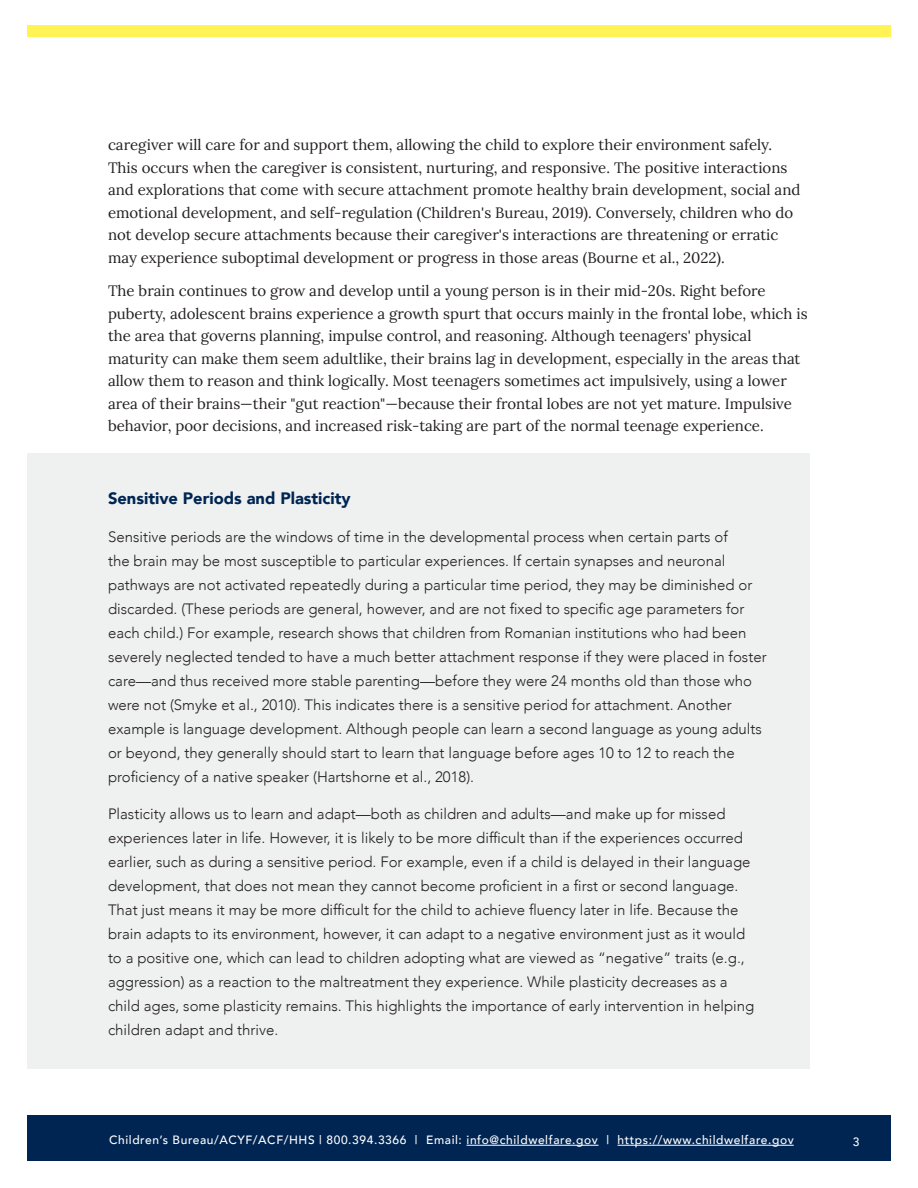
<style>
.page{position:relative;width:918px;height:1188px;background:#fff}
.page>*{position:absolute;margin:0;border:0;box-sizing:border-box;transform-origin:0 0}
.t1{font:900 16.5px "Avenir";color:#002552}
.t2{font:300 15px/24px "Avenir";color:#231f20}
.t3{font:15px/22.5px "Lora";color:#231f20}
.t4{font:500 12px "Avenir";letter-spacing:.05em;color:#fff}
</style>
<div class="page">
<div style="left:27px;top:1116px;width:864px;height:45px;background:#002552"></div>
<hr style="left:467px;top:1145px;width:132px;height:1px;background:#fff">
<hr style="left:618px;top:1145px;width:176px;height:1px;background:#fff">
<div style="left:27px;top:26px;width:864px;height:12px;background:#fff454"></div>
<div style="left:27px;top:454px;width:783px;height:615px;background:#eff0f0"></div>
<p class="t3" style="left:108px;top:133px;width:694px">caregiver will care for and support them, allowing the child to explore their environment safely.<br>This occurs when the caregiver is consistent, nurturing, and responsive. The positive interactions and explorations that come with secure attachment promote healthy brain development, social and emotional development, and self-regulation (Children's Bureau, 2019). Conversely, children who do not develop secure attachments because their caregiver's interactions are threatening or erratic may experience suboptimal development or progress in those areas (Bourne et al., 2022).</p>
<p class="t3" style="left:108px;top:279px;width:701px">The brain continues to grow and develop until a young person is in their mid-20s. Right before puberty, adolescent brains experience a growth spurt that occurs mainly in the frontal lobe, which is the area that governs planning, impulse control, and reasoning. Although teenagers' physical maturity can make them seem adultlike, their brains lag in development, especially in the areas that allow them to reason and think logically. Most teenagers sometimes act impulsively, using a lower area of their brains—their "gut reaction"—because their frontal lobes are not yet mature. Impulsive behavior, poor decisions, and increased risk-taking are part of the normal teenage experience.</p>
<h3 class="t1" style="left:108px;top:484px;width:244px">Sensitive Periods and Plasticity</h3>
<p class="t2" style="left:108px;top:524px;width:660px">Sensitive periods are the windows of time in the developmental process when certain parts of<br>the brain may be most susceptible to particular experiences. If certain synapses and neuronal pathways are not activated repeatedly during a particular time period, they may be diminished or discarded. (These periods are general, however, and are not fixed to specific age parameters for each child.) For example, research shows that children from Romanian institutions who had been severely neglected tended to have a much better attachment response if they were placed in foster care—and thus received more stable parenting—before they were 24 months old than those who were not (Smyke et al., 2010). This indicates there is a sensitive period for attachment. Another example is language development. Although people can learn a second language as young adults or beyond, they generally should start to learn that language before ages 10 to 12 to reach the proficiency of a native speaker (Hartshorne et al., 2018).</p>
<p class="t2" style="left:108px;top:802px;width:648px">Plasticity allows us to learn and adapt—both as children and adults—and make up for missed experiences later in life. However, it is likely to be more difficult than if the experiences occurred earlier, such as during a sensitive period. For example, even if a child is delayed in their language development, that does not mean they cannot become proficient in a first or second language.<br>That just means it may be more difficult for the child to achieve fluency later in life. Because the brain adapts to its environment, however, it can adapt to a negative environment just as it would to a positive one, which can lead to children adopting what are viewed as “negative” traits (e.g., aggression) as a reaction to the maltreatment they experience. While plasticity decreases as a child ages, some plasticity remains. This highlights the importance of early intervention in helping children adapt and thrive.</p>
<p class="t4" style="left:109px;top:1130px;width:686px">Children’s Bureau/ACYF/ACF/HHS | 800.394.3366 | Email: info@childwelfare.gov | https://www.childwelfare.gov</p>
<p class="t4" style="left:853px;top:1131px;width:8px">3</p>
</div>
